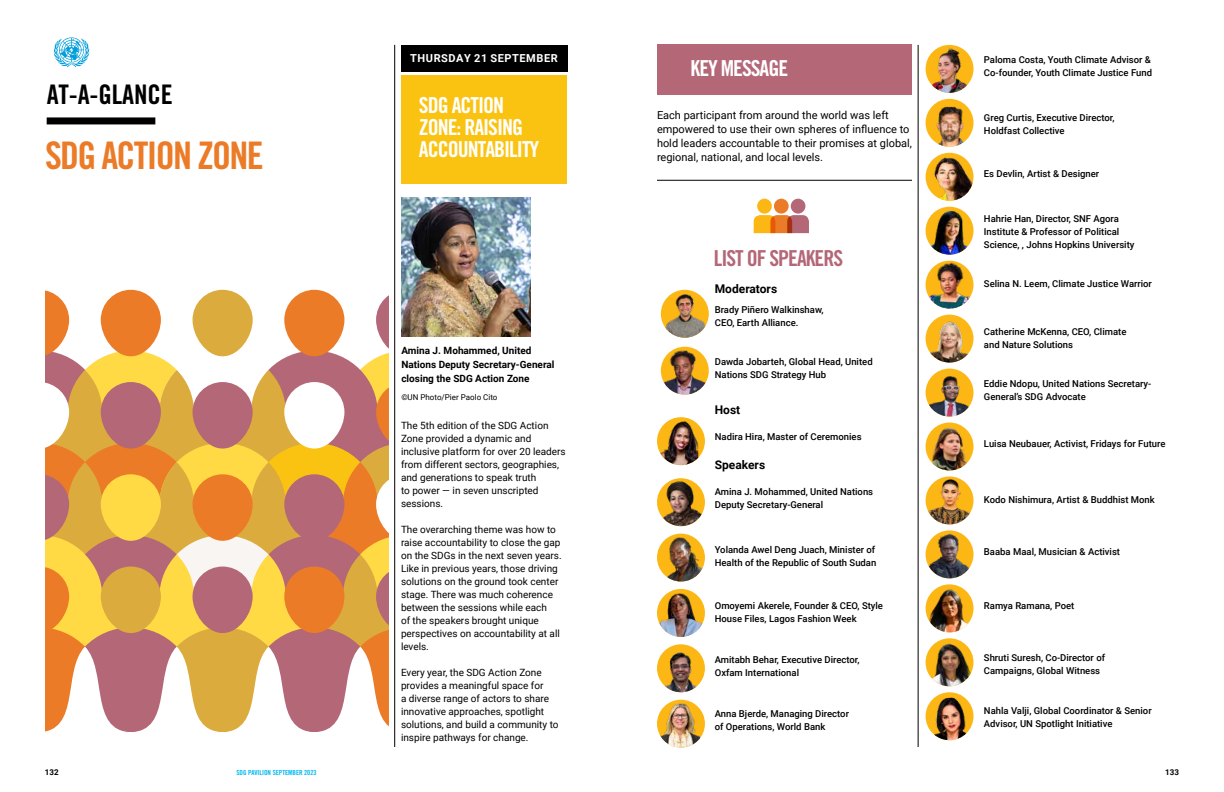
<style>
.page{position:relative;width:1224px;height:792px;background:#fff}
.page>*{position:absolute;margin:0;border:0;box-sizing:border-box;transform-origin:0 0}
.t1{font:38px "Trade Gothic Bold Cond Twenty";letter-spacing:-.045em;color:#eb7b27}
.t2{font:27px "Trade Gothic Bold Cond Twenty";letter-spacing:-.005em;color:#000}
.t3{font:22px/22px "Trade Gothic Bold Cond Twenty";letter-spacing:-.045em;color:#fff}
.t4{font:22px "Trade Gothic Bold Cond Twenty";letter-spacing:-.045em;color:#b46777}
.t5{font:700 12px "Roboto";color:#000}
.t6{font:11px/14px "Roboto";color:#000}
.t7{font:700 11px "Roboto";letter-spacing:.05em;color:#fff}
.t8{font:10px/13px "Roboto";color:#000}
.t9{font:700 10px/14px "Roboto";color:#000}
.t10{font:500 9.5px/13px "Roboto";color:#000}
.t11{font:8px "Roboto";color:#000}
.t12{font:700 8px "Roboto";color:#000}
.t13{font:7px "Trade Gothic Bold Cond Twenty";color:#00b9f1}
</style>
<div class="page">
<hr style="left:918px;top:45px;width:1px;height:702px;background:#000">
<div style="left:657px;top:45px;width:255px;height:50px;background:#b46777"></div>
<img style="left:661px;top:347px;width:48px;height:48px;border-radius:24px">
<div style="left:926px;top:99px;width:48px;height:48px;background:#fdb714;border-radius:50%"></div>
<img style="left:928px;top:104px;width:43px;height:43px">
<div style="left:926px;top:207px;width:48px;height:48px;background:#fdb714;border-radius:50%"></div>
<img style="left:926px;top:211px;width:47px;height:44px">
<img style="left:926px;top:261px;width:48px;height:48px;border-radius:24px">
<svg style="left:926px;top:315px;width:48px;height:48px"></svg>
<img style="left:926px;top:318px;width:46px;height:45px">
<img style="left:926px;top:369px;width:48px;height:48px;border-radius:24px">
<div style="left:926px;top:423px;width:48px;height:47px;background:#fdb714;border-radius:50%"></div>
<img style="left:932px;top:423px;width:38px;height:47px">
<img style="left:926px;top:477px;width:48px;height:47px">
<img style="left:926px;top:584px;width:48px;height:48px;border-radius:24px">
<img style="left:926px;top:638px;width:48px;height:48px;border-radius:24px">
<div style="left:926px;top:692px;width:48px;height:48px;background:#fdb714;border-radius:50%"></div>
<img style="left:929px;top:696px;width:45px;height:44px">
<div style="left:661px;top:290px;width:48px;height:48px;background:#fdb714;border-radius:50%"></div>
<img style="left:661px;top:293px;width:48px;height:45px">
<img style="left:926px;top:532px;width:48px;height:46px">
<svg style="left:657px;top:417px;width:48px;height:48px"></svg>
<img style="left:658px;top:420px;width:40px;height:45px">
<div style="left:657px;top:478px;width:48px;height:48px;background:#fdb714;border-radius:50%"></div>
<img style="left:661px;top:478px;width:40px;height:48px">
<img style="left:657px;top:534px;width:48px;height:48px;border-radius:24px">
<img style="left:657px;top:589px;width:48px;height:48px;border-radius:24px">
<div style="left:657px;top:644px;width:48px;height:48px;background:#fdb714;border-radius:50%"></div>
<img style="left:660px;top:650px;width:42px;height:42px">
<svg style="left:657px;top:700px;width:48px;height:48px"></svg>
<img style="left:657px;top:704px;width:48px;height:44px">
<img style="left:926px;top:45px;width:48px;height:48px;border-radius:24px">
<img style="left:926px;top:153px;width:48px;height:48px;border-radius:24px">
<div style="left:774px;top:199px;width:15px;height:15px;background:#eb7b27;border-radius:50%"></div>
<div style="left:791px;top:199px;width:14px;height:15px;background:#b46777;border-radius:50%"></div>
<div style="left:757px;top:199px;width:15px;height:15px;background:#fdb714;border-radius:50%"></div>
<svg style="left:754px;top:215px;width:55px;height:18px"></svg>
<hr style="left:657px;top:180px;width:255px;height:1px;background:#000">
<hr style="left:395px;top:45px;width:1px;height:702px;background:#000">
<div style="left:401px;top:75px;width:166px;height:109px;background:#fbc311"></div>
<div style="left:401px;top:45px;width:166px;height:27px;background:#000"></div>
<div style="left:47px;top:117px;width:108px;height:7px;background:#000"></div>
<svg style="left:54px;top:37px;width:36px;height:30px"></svg>
<img style="left:401px;top:198px;width:130px;height:138px">
<svg style="left:45px;top:290px;width:344px;height:442px"></svg>
<h2 class="t2" style="left:47px;top:78px;width:128px">AT-A-GLANCE</h2>
<h1 class="t1" style="left:45px;top:132px;width:220px">SDG ACTION ZONE</h1>
<p class="t7" style="left:410px;top:51px;width:149px">THURSDAY 21 SEPTEMBER</p>
<h3 class="t3" style="left:419px;top:94px;width:122px">SDG ACTION<br>ZONE: RAISING<br>ACCOUNTABILITY</h3>
<p class="t9" style="left:401px;top:343px;width:155px">Amina J. Mohammed, United<br>Nations Deputy Secretary-General closing the SDG Action Zone</p>
<p class="t11" style="left:401px;top:392px;width:98px">©UN Photo/Pier Paolo Cito</p>
<p class="t8" style="left:401px;top:419px;width:166px">The 5th edition of the SDG Action<br>Zone provided a dynamic and inclusive platform for over 20 leaders from different sectors, geographies, and generations to speak truth<br>to power — in seven unscripted sessions.</p>
<p class="t8" style="left:401px;top:523px;width:162px">The overarching theme was how to raise accountability to close the gap on the SDGs in the next seven years.<br>Like in previous years, those driving solutions on the ground took center stage. There was much coherence between the sessions while each<br>of the speakers brought unique perspectives on accountability at all levels.</p>
<p class="t8" style="left:401px;top:666px;width:159px">Every year, the SDG Action Zone provides a meaningful space for<br>a diverse range of actors to share innovative approaches, spotlight solutions, and build a community to inspire pathways for change.</p>
<h3 class="t3" style="left:691px;top:57px;width:99px">KEY MESSAGE</h3>
<p class="t6" style="left:657px;top:108px;width:257px">Each participant from around the world was left empowered to use their own spheres of influence to hold leaders accountable to their promises at global, regional, national, and local levels.</p>
<h3 class="t4" style="left:714px;top:245px;width:131px">LIST OF SPEAKERS</h3>
<p class="t5" style="left:715px;top:280px;width:64px">Moderators</p>
<p class="t10" style="left:715px;top:303px;width:110px">Brady Piñero Walkinshaw,<br>CEO, Earth Alliance.</p>
<p class="t10" style="left:715px;top:355px;width:159px">Dawda Jobarteh, Global Head, United<br>Nations SDG Strategy Hub</p>
<p class="t5" style="left:715px;top:401px;width:27px">Host</p>
<p class="t10" style="left:715px;top:430px;width:148px">Nadira Hira, Master of Ceremonies</p>
<p class="t5" style="left:715px;top:456px;width:52px">Speakers</p>
<p class="t10" style="left:715px;top:484px;width:160px">Amina J. Mohammed, United Nations<br>Deputy Secretary-General</p>
<p class="t10" style="left:715px;top:542px;width:163px">Yolanda Awel Deng Juach, Minister of<br>Health of the Republic of South Sudan</p>
<p class="t10" style="left:715px;top:598px;width:170px">Omoyemi Akerele, Founder &amp; CEO, Style<br>House Files, Lagos Fashion Week</p>
<p class="t10" style="left:715px;top:652px;width:146px">Amitabh Behar, Executive Director,<br>Oxfam International</p>
<p class="t10" style="left:715px;top:706px;width:136px">Anna Bjerde, Managing Director of Operations, World Bank</p>
<p class="t10" style="left:984px;top:53px;width:170px">Paloma Costa, Youth Climate Advisor &amp;<br>Co-founder, Youth Climate Justice Fund</p>
<p class="t10" style="left:984px;top:111px;width:132px">Greg Curtis, Executive Director,<br>Holdfast Collective</p>
<p class="t10" style="left:984px;top:167px;width:117px">Es Devlin, Artist &amp; Designer</p>
<p class="t10" style="left:984px;top:212px;width:152px">Hahrie Han, Director, SNF Agora<br>Institute &amp; Professor of Political<br>Science, , Johns Hopkins University</p>
<p class="t10" style="left:984px;top:277px;width:170px">Selina N. Leem, Climate Justice Warrior</p>
<p class="t10" style="left:984px;top:325px;width:144px">Catherine McKenna, CEO, Climate and Nature Solutions</p>
<p class="t10" style="left:984px;top:377px;width:169px">Eddie Ndopu, United Nations Secretary-<br>General’s SDG Advocate</p>
<p class="t10" style="left:984px;top:437px;width:183px">Luisa Neubauer, Activist, Fridays for Future</p>
<p class="t10" style="left:984px;top:493px;width:172px">Kodo Nishimura, Artist &amp; Buddhist Monk</p>
<p class="t10" style="left:984px;top:545px;width:138px">Baaba Maal, Musician &amp; Activist</p>
<p class="t10" style="left:984px;top:599px;width:92px">Ramya Ramana, Poet</p>
<p class="t10" style="left:984px;top:651px;width:123px">Shruti Suresh, Co-Director of<br>Campaigns, Global Witness</p>
<p class="t10" style="left:984px;top:704px;width:169px">Nahla Valji, Global Coordinator &amp; Senior<br>Advisor, UN Spotlight Initiative</p>
<p class="t12" style="left:45px;top:767px;width:15px">132</p>
<p class="t13" style="left:236px;top:768px;width:82px">SDG PAVILION SEPTEMBER 2023</p>
<p class="t12" style="left:1165px;top:767px;width:15px">133</p>
</div>
